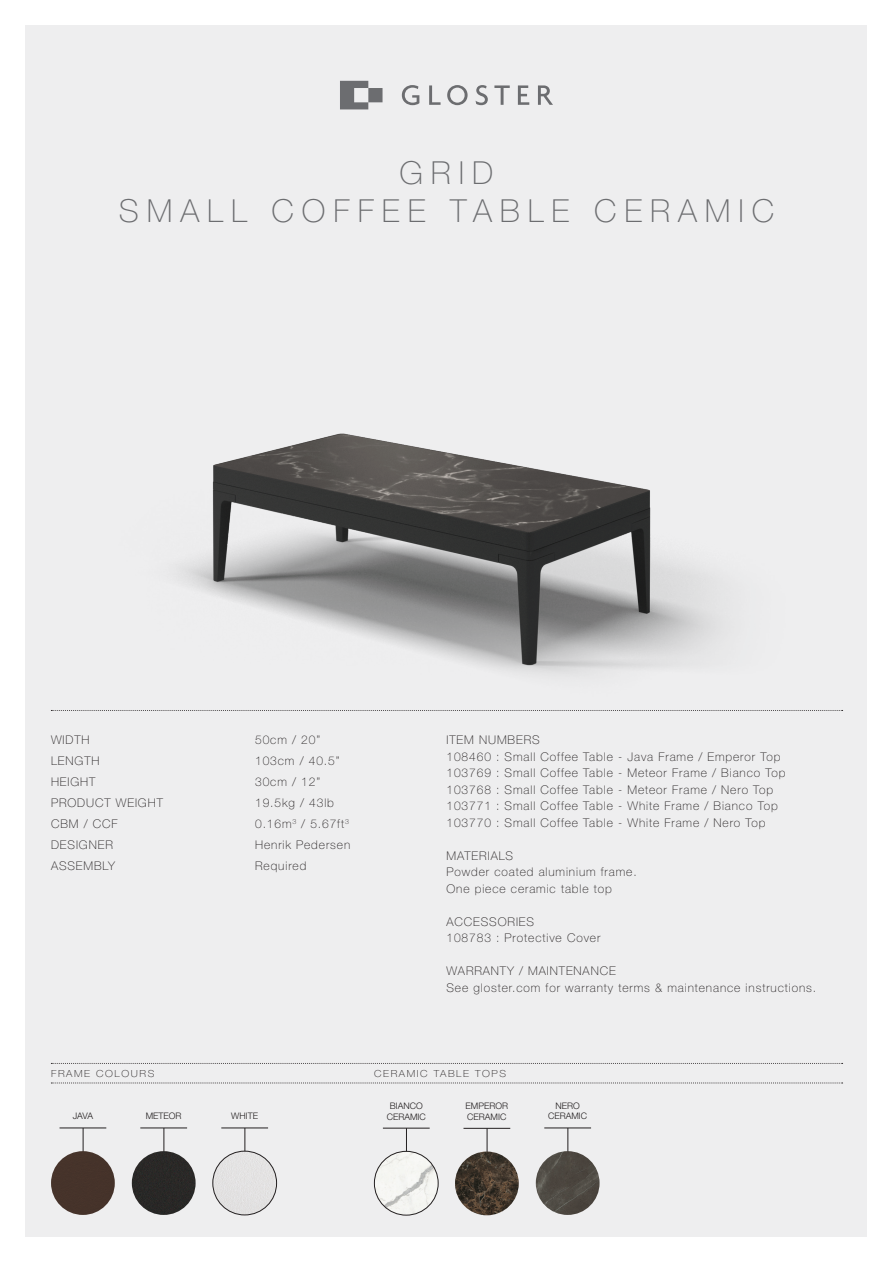
<style>
.page{position:relative;width:893px;height:1263px;background:#fff}
.page>*{position:absolute;margin:0;border:0;box-sizing:border-box;transform-origin:0 0}
.t1{font:100 31.8px "Helvetica Neue LT Pro";letter-spacing:.25em;color:#6c6d70}
.t2{font:100 12px "Helvetica Neue LT Pro";letter-spacing:.075em;color:#231f20}
.t3{font:100 9.75px "Helvetica Neue LT Pro";letter-spacing:.15em;color:#231f20;scale:1.08 1}
.t4{font:300 9px "Helvetica Neue LT Pro";color:#231f20}
</style>
<div class="page">
<div style="left:26px;top:26px;width:841px;height:1211px;background:#eeeeef"></div>
<svg style="left:340px;top:81px;width:213px;height:28px"></svg>
<img style="left:179px;top:433px;width:544px;height:241px">
<svg style="left:51px;top:1083px;width:792px;height:1px"></svg>
<svg style="left:51px;top:1063px;width:792px;height:1px"></svg>
<svg style="left:51px;top:710px;width:792px;height:1px"></svg>
<hr style="left:140px;top:1128px;width:47px;height:1px;background:#231f20">
<svg style="left:164px;top:1128px;width:1px;height:23px"></svg>
<div style="left:132px;top:1151px;width:64px;height:64px;background:#292827;border-radius:32px"></div>
<hr style="left:221px;top:1128px;width:47px;height:1px;background:#231f20">
<svg style="left:245px;top:1128px;width:1px;height:23px"></svg>
<div style="left:213px;top:1151px;width:64px;height:64px;background:#e3e2e2;border-radius:32px"></div>
<div style="left:213px;top:1151px;width:64px;height:64px;border:1px solid #231f20;border-radius:50%"></div>
<hr style="left:60px;top:1128px;width:46px;height:1px;background:#231f20">
<svg style="left:83px;top:1128px;width:1px;height:23px"></svg>
<div style="left:51px;top:1151px;width:64px;height:64px;background:#46332a;border-radius:32px"></div>
<hr style="left:544px;top:1128px;width:47px;height:1px;background:#231f20">
<svg style="left:568px;top:1128px;width:1px;height:23px"></svg>
<img style="left:536px;top:1151px;width:64px;height:64px;border-radius:32px">
<hr style="left:383px;top:1128px;width:47px;height:1px;background:#231f20">
<svg style="left:406px;top:1128px;width:1px;height:23px"></svg>
<img style="left:374px;top:1151px;width:64px;height:64px;border-radius:32px">
<div style="left:374px;top:1151px;width:64px;height:64px;border:1px solid #231f20;border-radius:50%"></div>
<hr style="left:463px;top:1128px;width:47px;height:1px;background:#231f20">
<svg style="left:487px;top:1128px;width:1px;height:23px"></svg>
<img style="left:455px;top:1151px;width:64px;height:64px;border-radius:32px">
<p class="t1" style="left:399px;top:154px;width:95px">GRID</p>
<p class="t1" style="left:119px;top:192px;width:657px">SMALL COFFEE TABLE CERAMIC</p>
<p class="t2" style="left:51px;top:733px;width:40px">WIDTH</p>
<p class="t2" style="left:51px;top:754px;width:50px">LENGTH</p>
<p class="t2" style="left:51px;top:775px;width:46px">HEIGHT</p>
<p class="t2" style="left:51px;top:796px;width:113px">PRODUCT WEIGHT</p>
<p class="t2" style="left:51px;top:817px;width:68px">CBM / CCF</p>
<p class="t2" style="left:51px;top:838px;width:63px">DESIGNER</p>
<p class="t2" style="left:51px;top:859px;width:66px">ASSEMBLY</p>
<p class="t2" style="left:255px;top:733px;width:67px">50cm / 20”</p>
<p class="t2" style="left:255px;top:754px;width:86px">103cm / 40.5”</p>
<p class="t2" style="left:255px;top:775px;width:67px">30cm / 12”</p>
<p class="t2" style="left:255px;top:796px;width:80px">19.5kg / 43lb</p>
<p class="t2" style="left:255px;top:817px;width:95px">0.16m<sup>3</sup> / 5.67ft<sup>3</sup></p>
<p class="t2" style="left:255px;top:838px;width:97px">Henrik Pedersen</p>
<p class="t2" style="left:255px;top:859px;width:53px">Required</p>
<p class="t2" style="left:446px;top:733px;width:95px">ITEM NUMBERS</p>
<p class="t2" style="left:446px;top:749px;width:335px">108460 : Small Coffee Table - Java Frame / Emperor Top</p>
<p class="t2" style="left:446px;top:766px;width:340px">103769 : Small Coffee Table - Meteor Frame / Bianco Top</p>
<p class="t2" style="left:446px;top:782px;width:328px">103768 : Small Coffee Table - Meteor Frame / Nero Top</p>
<p class="t2" style="left:446px;top:799px;width:333px">103771 : Small Coffee Table - White Frame / Bianco Top</p>
<p class="t2" style="left:446px;top:815px;width:321px">103770 : Small Coffee Table - White Frame / Nero Top</p>
<p class="t2" style="left:446px;top:848px;width:68px">MATERIALS</p>
<p class="t2" style="left:446px;top:865px;width:192px">Powder coated aluminium frame.</p>
<p class="t2" style="left:446px;top:881px;width:167px">One piece ceramic table top</p>
<p class="t2" style="left:446px;top:914px;width:89px">ACCESSORIES</p>
<p class="t2" style="left:446px;top:931px;width:155px">108783 : Protective Cover</p>
<p class="t2" style="left:446px;top:964px;width:171px">WARRANTY / MAINTENANCE</p>
<p class="t2" style="left:446px;top:980px;width:371px">See gloster.com for warranty terms &amp; maintenance instructions.</p>
<p class="t3" style="left:51px;top:1067px;width:97px">FRAME COLOURS</p>
<p class="t4" style="left:73px;top:1111px;width:22px">JAVA</p>
<p class="t4" style="left:146px;top:1111px;width:37px">METEOR</p>
<p class="t4" style="left:231px;top:1111px;width:28px">WHITE</p>
<p class="t3" style="left:374px;top:1067px;width:124px">CERAMIC TABLE TOPS</p>
<p class="t4" style="left:390px;top:1100px;width:35px">BIANCO</p>
<p class="t4" style="left:387px;top:1111px;width:41px">CERAMIC</p>
<p class="t4" style="left:466px;top:1100px;width:44px">EMPEROR</p>
<p class="t4" style="left:467px;top:1111px;width:41px">CERAMIC</p>
<p class="t4" style="left:555px;top:1100px;width:26px">NERO</p>
<p class="t4" style="left:548px;top:1111px;width:41px">CERAMIC</p>
</div>
